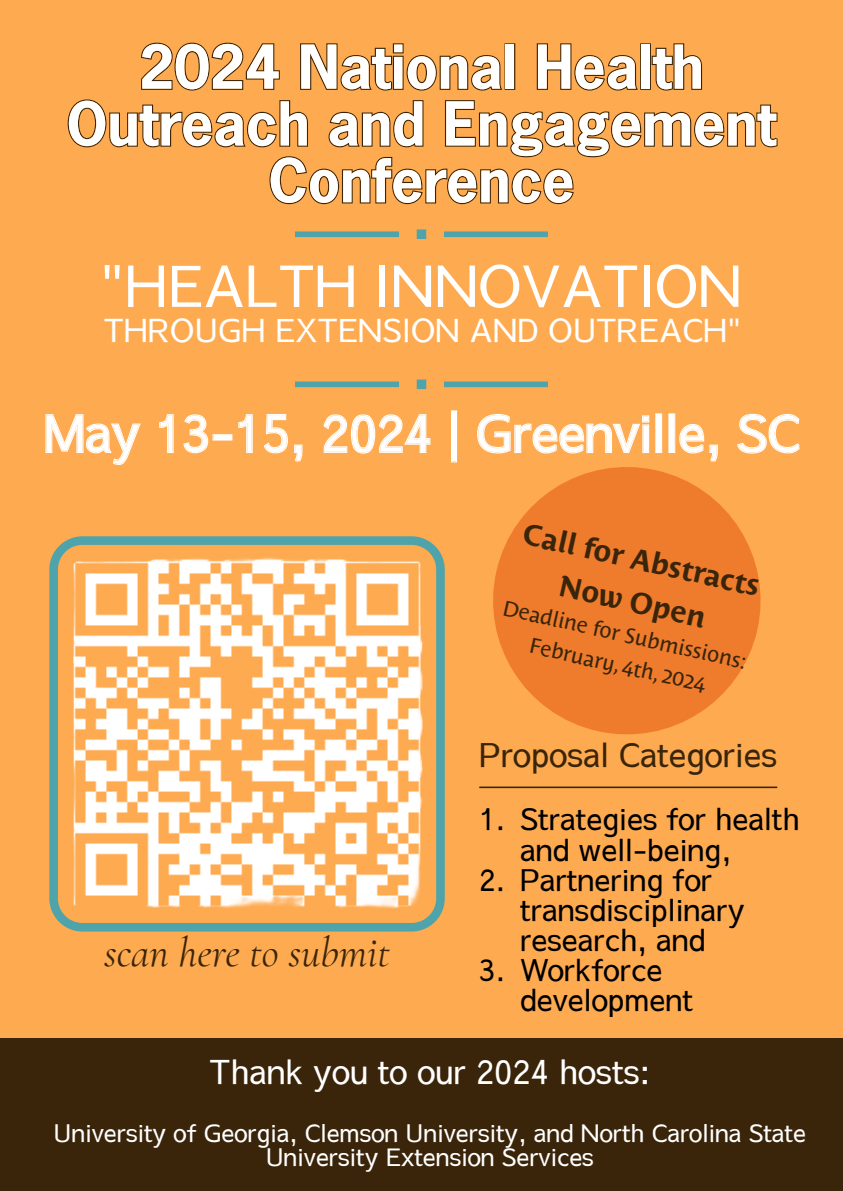
<style>
.page{position:relative;width:843px;height:1191px;background:#fff}
.page>*{position:absolute;margin:0;border:0;box-sizing:border-box;transform-origin:0 0}
.t1{font:500 56.9px "Sawarabi Gothic";color:#fff}
.t2{font:700 56.8px/56.8px "News Gothic Std";color:#fff;text-align:center}
.t3{font:500 50.4px "Sawarabi Gothic";color:#fff}
.t4{font:italic 41.9px "Cormorant Garamond";color:#3a250a}
.t5{font:500 33.2px "Sawarabi Gothic";color:#fff}
.t6{font:500 33px "Sawarabi Gothic";color:#3a250a}
.t7{font:500 32px "Sawarabi Gothic";color:#fff}
.t8{font:500 30px/30px "Sawarabi Gothic";color:#000}
.t9{font:700 29.3px/42.7px "Costa Std";color:#3a250a;text-align:center}
.t10{font:500 24.3px/24.3px "Sawarabi Gothic";color:#fff;text-align:center}
.t11{font:21.4px/31.1px "Costa Std";color:#3a250a;text-align:center}
</style>
<div class="page">
<div style="left:0;top:0;width:842px;height:1191px;background:#feaa50"></div>
<div style="left:0;top:1038px;width:842px;height:153px;background:#3a250a"></div>
<svg style="left:493px;top:467px;width:268px;height:268px;fill:#ef7c2d"></svg>
<svg style="left:68px;top:43px;width:709px;height:161px"></svg>
<svg style="left:45px;top:410px;width:754px;height:55px"></svg>
<div style="left:416px;top:379px;width:10px;height:10px;border:6px solid #4fa3ab"></div>
<div style="left:444px;top:381px;width:104px;height:6px;background:#4fa3ab"></div>
<div style="left:295px;top:381px;width:104px;height:6px;background:#4fa3ab"></div>
<div style="left:416px;top:229px;width:10px;height:10px;border:6px solid #4fa3ab"></div>
<div style="left:444px;top:231px;width:104px;height:6px;background:#4fa3ab"></div>
<div style="left:295px;top:231px;width:104px;height:6px;background:#4fa3ab"></div>
<svg style="left:49px;top:536px;width:396px;height:396px"></svg>
<hr style="left:479px;top:786px;width:298px;height:2px;background:#3a250a">
<h2 class="t2" style="left:67px;top:38px;width:711px">2024 National Health<br>Outreach and Engagement<br>Conference</h2>
<h1 class="t1" style="left:99px;top:244px;width:643px">"HEALTH INNOVATION</h1>
<p class="t7" style="left:104px;top:307px;width:638px">THROUGH EXTENSION AND OUTREACH"</p>
<h3 class="t3" style="left:44px;top:396px;width:757px">May 13-15, 2024 | Greenville, SC</h3>
<h3 class="t4" style="left:104px;top:927px;width:287px">scan here to submit</h3>
<p class="t9" style="left:528px;top:512px;width:243px;rotate:13deg">Call for Abstracts<br>Now Open</p>
<p class="t11" style="left:506px;top:591px;width:250px;rotate:13deg">Deadline for Submissions:<br>February, 4th, 2024</p>
<p class="t6" style="left:479px;top:731px;width:299px">Proposal Categories</p>
<p class="t8" style="left:520px;top:803px;width:281px;text-indent:-41px">1. Strategies for health and well-being,</p>
<p class="t8" style="left:520px;top:863px;width:226px;text-indent:-41px">2. Partnering for transdisciplinary research, and</p>
<p class="t8" style="left:520px;top:953px;width:174px;text-indent:-41px">3. Workforce development</p>
<p class="t5" style="left:209px;top:1047px;width:442px">Thank you to our 2024 hosts:</p>
<p class="t10" style="left:54px;top:1119px;width:753px">University of Georgia, Clemson University, and North Carolina State<br>University Extension Services</p>
</div>
